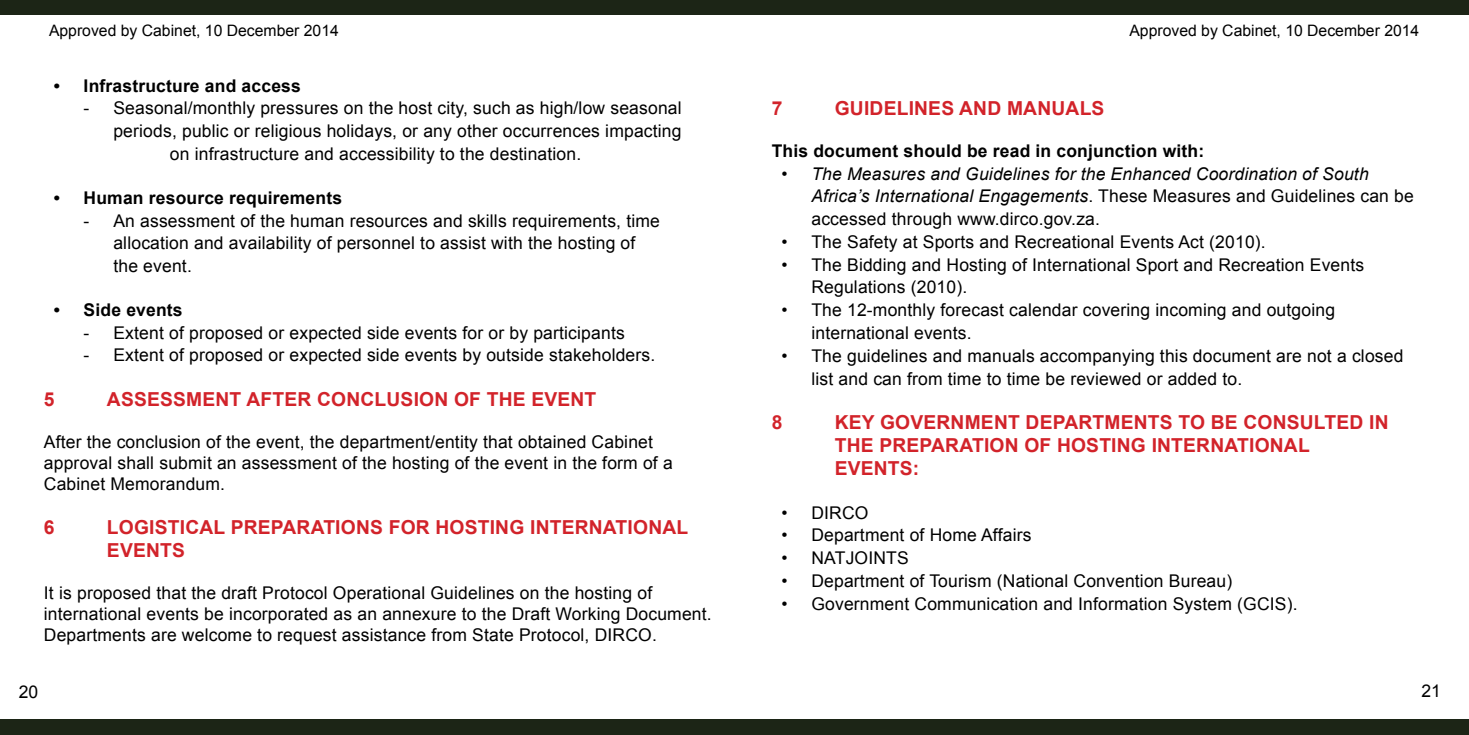
<style>
.page{position:relative;width:1469px;height:735px;background:#fff}
.page>*{position:absolute;margin:0;border:0;box-sizing:border-box;transform-origin:0 0}
.t1{font:700 19.25px/23.1px "Arial";letter-spacing:.01em;color:#d2232a}
.t2{font:17.5px/22.8px "Arial";letter-spacing:.01em;color:#000}
.t3{font:italic 17.5px/22.8px "Arial";letter-spacing:.01em;color:#000}
.t4{font:700 17.5px "Arial";letter-spacing:.01em;color:#000}
.t5{font:15.75px "Arial";color:#000}
.s1{font-style:normal}
</style>
<div class="page">
<div style="left:0;top:718px;width:1468px;height:16px;background:#1c2516"></div>
<div style="left:0;top:0;width:1468px;height:15px;background:#1c2516"></div>
<p class="t5" style="left:49px;top:20px;width:291px">Approved by Cabinet, 10 December 2014</p>
<p class="t5" style="left:1129px;top:20px;width:291px">Approved by Cabinet, 10 December 2014</p>
<p class="t4" style="left:54px;top:74px;width:248px">• Infrastructure and access</p>
<p class="t2" style="left:84px;top:97px;width:599px">- Seasonal/monthly pressures on the host city, such as high/low seasonal</p>
<p class="t2" style="left:113px;top:120px;width:569px">periods, public or religious holidays, or any other occurrences impacting</p>
<p class="t2" style="left:170px;top:142px;width:413px">on infrastructure and accessibility to the destination.</p>
<p class="t4" style="left:54px;top:186px;width:290px">• Human resource requirements</p>
<p class="t2" style="left:113px;top:209px;width:548px;text-indent:-30px">- An assessment of the human resources and skills requirements, time allocation and availability of personnel to assist with the hosting of the event.</p>
<p class="t4" style="left:54px;top:298px;width:130px">• Side events</p>
<p class="t2" style="left:84px;top:321px;width:542px">- Extent of proposed or expected side events for or by participants</p>
<p class="t2" style="left:84px;top:344px;width:573px">- Extent of proposed or expected side events by outside stakeholders.</p>
<p class="t1" style="left:44px;top:387px;width:12px">5</p>
<p class="t1" style="left:107px;top:387px;width:491px">ASSESSMENT AFTER CONCLUSION OF THE EVENT</p>
<p class="t2" style="left:44px;top:431px;width:630px;line-height:21px">After the conclusion of the event, the department/entity that obtained Cabinet approval shall submit an assessment of the hosting of the event in the form of a<br>Cabinet Memorandum.</p>
<p class="t1" style="left:44px;top:515px;width:12px">6</p>
<p class="t1" style="left:107px;top:515px;width:583px">LOGISTICAL PREPARATIONS FOR HOSTING INTERNATIONAL<br>EVENTS</p>
<p class="t2" style="left:44px;top:582px;width:669px;line-height:21px">It is proposed that the draft Protocol Operational Guidelines on the hosting of international events be incorporated as an annexure to the Draft Working Document.<br>Departments are welcome to request assistance from State Protocol, DIRCO.</p>
<p class="t1" style="left:771px;top:97px;width:12px">7</p>
<p class="t1" style="left:834px;top:97px;width:271px">GUIDELINES AND MANUALS</p>
<p class="t4" style="left:771px;top:139px;width:434px">This document should be read in conjunction with:</p>
<p class="t3" style="left:811px;top:162px;width:604px;text-indent:-30px">• The Measures and Guidelines for the Enhanced Coordination of South<br>Africa’s International Engagements<span class="s1">. These Measures and Guidelines can be accessed through www.dirco.gov.za.</span></p>
<p class="t2" style="left:781px;top:230px;width:485px">• The Safety at Sports and Recreational Events Act (2010).</p>
<p class="t2" style="left:811px;top:253px;width:554px;text-indent:-30px">• The Bidding and Hosting of International Sport and Recreation Events<br>Regulations (2010).</p>
<p class="t2" style="left:811px;top:299px;width:525px;text-indent:-30px">• The 12-monthly forecast calendar covering incoming and outgoing international events.</p>
<p class="t2" style="left:811px;top:344px;width:593px;text-indent:-30px">• The guidelines and manuals accompanying this document are not a closed list and can from time to time be reviewed or added to.</p>
<p class="t1" style="left:771px;top:410px;width:12px">8</p>
<p class="t1" style="left:834px;top:410px;width:555px">KEY GOVERNMENT DEPARTMENTS TO BE CONSULTED IN<br>THE PREPARATION OF HOSTING INTERNATIONAL<br>EVENTS:</p>
<p class="t2" style="left:781px;top:501px;width:88px">• DIRCO</p>
<p class="t2" style="left:781px;top:524px;width:251px">• Department of Home Affairs</p>
<p class="t2" style="left:781px;top:546px;width:129px">• NATJOINTS</p>
<p class="t2" style="left:781px;top:569px;width:452px">• Department of Tourism (National Convention Bureau)</p>
<p class="t2" style="left:781px;top:592px;width:517px">• Government Communication and Information System (GCIS).</p>
<p class="t2" style="left:19px;top:680px;width:21px">20</p>
<p class="t2" style="left:1421px;top:679px;width:21px">21</p>
</div>
